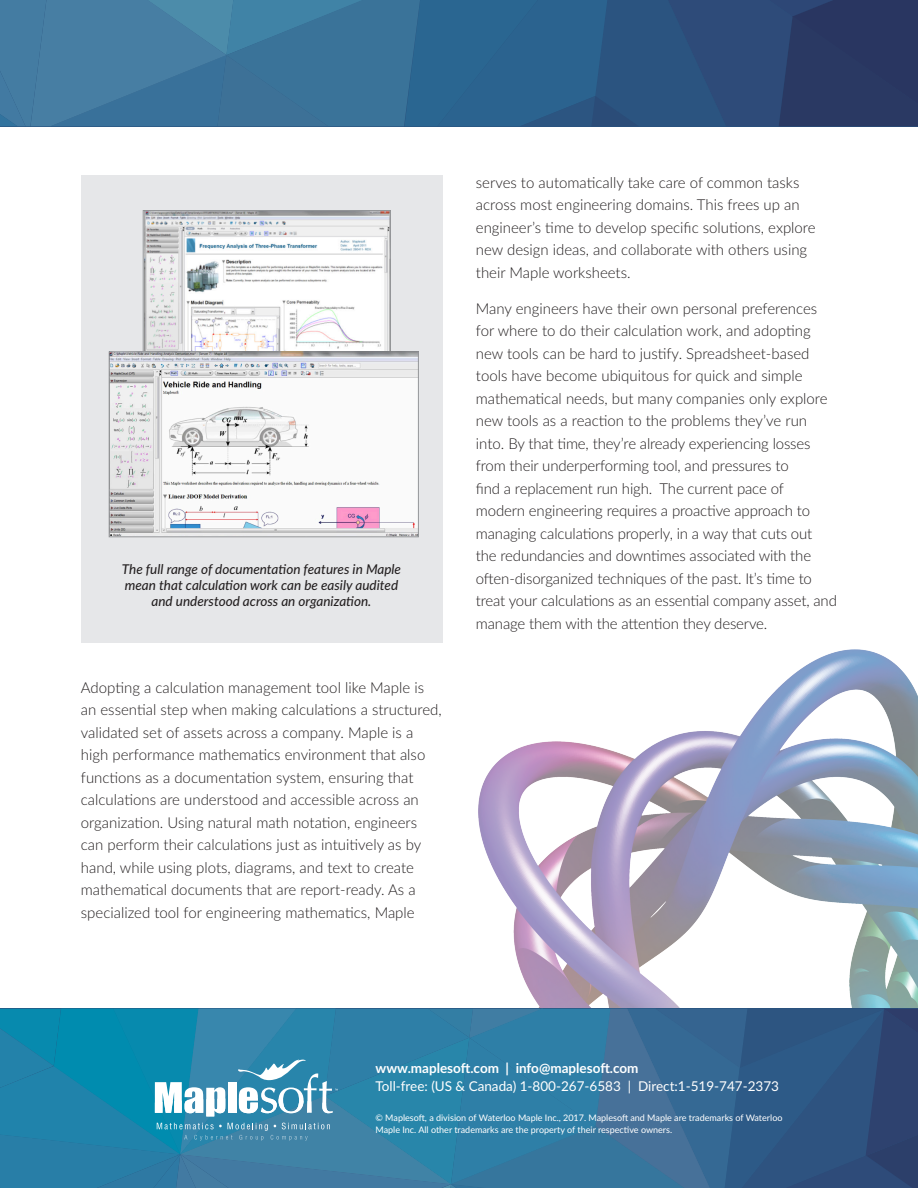
<style>
.page{position:relative;width:918px;height:1188px;background:#fff}
.page>*{position:absolute;margin:0;border:0;box-sizing:border-box;transform-origin:0 0}
.BigBody_Lato{font:300 15px/22.5px "Lato";color:#231f20}
.BigBody_Lato-2{font:italic 500 13.5px/16.2px "Lato";color:#231f20;text-align:center}
.t1{font:13.5px/18px "Lato";color:#fff}
.t2{font:9px/12px "Lato";color:#fff}
.s1{font-weight:700}
</style>
<div class="page">
<div style="left:81px;top:176px;width:361px;height:467px;background:#e6e7e9"></div>
<svg style="left:0;top:0;width:918px;height:126px;background:#34628b"></svg>
<img style="left:372px;top:619px;width:546px;height:390px">
<svg style="left:0;top:1009px;width:918px;height:179px;background:#31779f"></svg>
<img style="left:145px;top:212px;width:243px;height:140px">
<div style="left:143px;top:210px;width:247px;height:180px;border:1px solid #939598"></div>
<img style="left:111px;top:354px;width:305px;height:181px">
<div style="left:109px;top:352px;width:309px;height:185px;border:1px solid #939598"></div>
<p class="BigBody_Lato-2" style="left:122px;top:560px;width:281px">The full range of documentation features in Maple mean that calculation work can be easily audited and understood across an organization.</p>
<p class="BigBody_Lato" style="left:81px;top:675px;width:362px">Adopting a calculation management tool like Maple is an essential step when making calculations a structured, validated set of assets across a company. Maple is a high performance mathematics environment that also functions as a documentation system, ensuring that calculations are understood and accessible across an organization. Using natural math notation, engineers can perform their calculations just as intuitively as by hand, while using plots, diagrams, and text to create mathematical documents that are report-ready. As a specialized tool for engineering mathematics, Maple</p>
<p class="BigBody_Lato" style="left:476px;top:170px;width:341px">serves to automatically take care of common tasks across most engineering domains. This frees up an engineer’s time to develop specific solutions, explore new design ideas, and collaborate with others using their Maple worksheets.</p>
<p class="BigBody_Lato" style="left:476px;top:296px;width:363px">Many engineers have their own personal preferences for where to do their calculation work, and adopting new tools can be hard to justify. Spreadsheet-based tools have become ubiquitous for quick and simple mathematical needs, but many companies only explore new tools as a reaction to the problems they’ve run into. By that time, they’re already experiencing losses from their underperforming tool, and pressures to<br>find a replacement run high. The current pace of<br>modern engineering requires a proactive approach to managing calculations properly, in a way that cuts out the redundancies and downtimes associated with the often-disorganized techniques of the past. It’s time to treat your calculations as an essential company asset, and manage them with the attention they deserve.</p>
<p class="t1" style="left:376px;top:1059px;width:405px"><span class="s1">www.maplesoft.com | info@maplesoft.com<br></span>Toll-free: (US &amp; Canada) 1-800-267-6583 | Direct:1-519-747-2373</p>
<p class="t2" style="left:376px;top:1112px;width:409px">© Maplesoft, a division of Waterloo Maple Inc., 2017. Maplesoft and Maple are trademarks of Waterloo<br>Maple Inc. All other trademarks are the property of their respective owners.</p>
</div>
